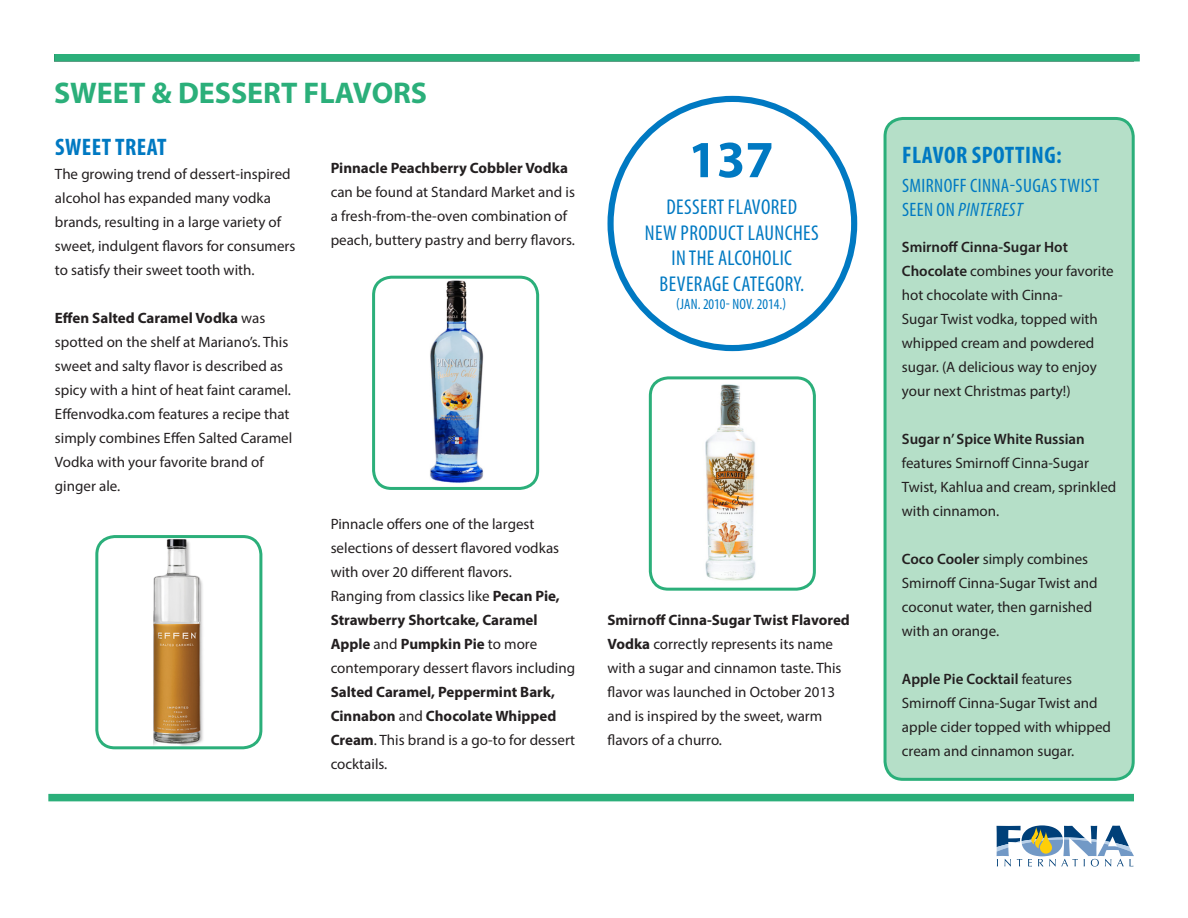
<style>
.page{position:relative;width:1188px;height:918px;background:#fff}
.page>*{position:absolute;margin:0;border:0;box-sizing:border-box;transform-origin:0 0}
.SubHeader{font:700 52.5px "Myriad Pro";color:#0079c2}
.Subheader{font:700 30px "Myriad Pro";color:#2baf7a}
.Subheader-2{font:700 condensed 24px "Myriad Pro";letter-spacing:.02em;color:#0079c2}
.SubHeader-2{font:condensed 21.45px/25.8px "Myriad Pro";letter-spacing:.02em;color:#0079c2;text-align:center}
.Subheader-3{font:condensed 19.5px/24px "Myriad Pro";letter-spacing:.02em;color:#0079c2}
.Body{font:15px/24px "Myriad Pro";color:#231f20}
.Subheader-4{font:15px/24px "Myriad Pro";color:#231f20}
.SubHeader-3{font:condensed 15px "Myriad Pro";color:#0079c2}
.s1{font-weight:700}
.s2{font-style:italic}
.s3{font-weight:600}
</style>
<div class="page">
<svg style="left:997px;top:825px;width:137px;height:42px"></svg>
<div style="left:48px;top:794px;width:1086px;height:7px;background:#2baf7a"></div>
<div style="left:54px;top:54px;width:1086px;height:8px;background:#2baf7a"></div>
<div style="left:607px;top:96px;width:250px;height:255px;border:6px solid #0079c2;border-radius:50%"></div>
<img style="left:153px;top:539px;width:50px;height:206px">
<div style="left:95px;top:535px;width:167px;height:214px;border:3px solid #2baf7a;border-radius:18px"></div>
<img style="left:374px;top:277px;width:164px;height:209px">
<div style="left:372px;top:276px;width:167px;height:214px;border:3px solid #2baf7a;border-radius:18px"></div>
<img style="left:650px;top:380px;width:162px;height:207px">
<div style="left:649px;top:376px;width:167px;height:215px;border:3px solid #2baf7a;border-radius:18px"></div>
<div style="left:885px;top:118px;width:248px;height:661px;background:#b5dfc8;border-radius:18px"></div>
<div style="left:884px;top:117px;width:251px;height:664px;border:3px solid #2baf7a;border-radius:18px"></div>
<p class="Subheader" style="left:54px;top:73px;width:375px">SWEET &amp; DESSERT FLAVORS</p>
<p class="Subheader-2" style="left:55px;top:132px;width:113px">SWEET TREAT</p>
<p class="Body" style="left:55px;top:162px;width:242px">The growing trend of dessert-inspired alcohol has expanded many vodka brands, resulting in a large variety of sweet, indulgent flavors for consumers to satisfy their sweet tooth with.</p>
<p class="Body" style="left:55px;top:306px;width:239px"><span class="s1">Effen Salted Caramel Vodka</span> was spotted on the shelf at Mariano’s. This sweet and salty flavor is described as spicy with a hint of heat faint caramel.<br>Effenvodka.com features a recipe that simply combines Effen Salted Caramel Vodka with your favorite brand of ginger ale.</p>
<p class="Body" style="left:331px;top:155px;width:246px"><span class="s1">Pinnacle Peachberry Cobbler Vodka </span>can be found at Standard Market and is a fresh-from-the-oven combination of peach, buttery pastry and berry flavors.</p>
<p class="Body" style="left:331px;top:512px;width:246px">Pinnacle offers one of the largest selections of dessert flavored vodkas with over 20 different flavors.<br>Ranging from classics like <span class="s1">Pecan Pie,<br>Strawberry Shortcake, Caramel<br>Apple</span> and <span class="s1">Pumpkin Pie</span> to more contemporary dessert flavors including<br><span class="s1">Salted Caramel, Peppermint Bark,<br>Cinnabon</span> and <span class="s1">Chocolate Whipped<br>Cream</span>. This brand is a go-to for dessert cocktails.</p>
<p class="SubHeader" style="left:688px;top:125px;width:87px">137</p>
<p class="SubHeader-2" style="left:645px;top:194px;width:175px">DESSERT FLAVORED<br>NEW PRODUCT LAUNCHES<br>IN THE ALCOHOLIC<br>BEVERAGE CATEGORY.</p>
<p class="SubHeader-3" style="left:676px;top:295px;width:112px">(JAN. 2010- NOV. 2014.)</p>
<p class="Body" style="left:608px;top:608px;width:244px"><span class="s1">Smirnoff Cinna-Sugar Twist Flavored Vodka</span> correctly represents its name with a sugar and cinnamon taste. This flavor was launched in October 2013 and is inspired by the sweet, warm flavors of a churro.</p>
<p class="Subheader-2" style="left:902px;top:140px;width:161px">FLAVOR SPOTTING:</p>
<p class="Subheader-3" style="left:902px;top:173px;width:199px">SMIRNOFF CINNA-SUGAS TWIST<br>SEEN ON <span class="s2">PINTEREST</span></p>
<p class="Subheader-4" style="left:902px;top:235px;width:213px"><span class="s3">Smirnoff Cinna-Sugar Hot<br>Chocolate</span> combines your favorite hot chocolate with Cinna-<br>Sugar Twist vodka, topped with whipped cream and powdered sugar. (A delicious way to enjoy your next Christmas party!)</p>
<p class="Subheader-4" style="left:902px;top:427px;width:216px"><span class="s3">Sugar n’ Spice White Russian </span>features Smirnoff Cinna-Sugar<br>Twist, Kahlua and cream, sprinkled with cinnamon.</p>
<p class="Subheader-4" style="left:902px;top:547px;width:197px"><span class="s3">Coco Cooler</span> simply combines<br>Smirnoff Cinna-Sugar Twist and coconut water, then garnished with an orange.</p>
<p class="Subheader-4" style="left:902px;top:667px;width:211px"><span class="s3">Apple Pie Cocktail</span> features<br>Smirnoff Cinna-Sugar Twist and apple cider topped with whipped cream and cinnamon sugar.</p>
</div>
